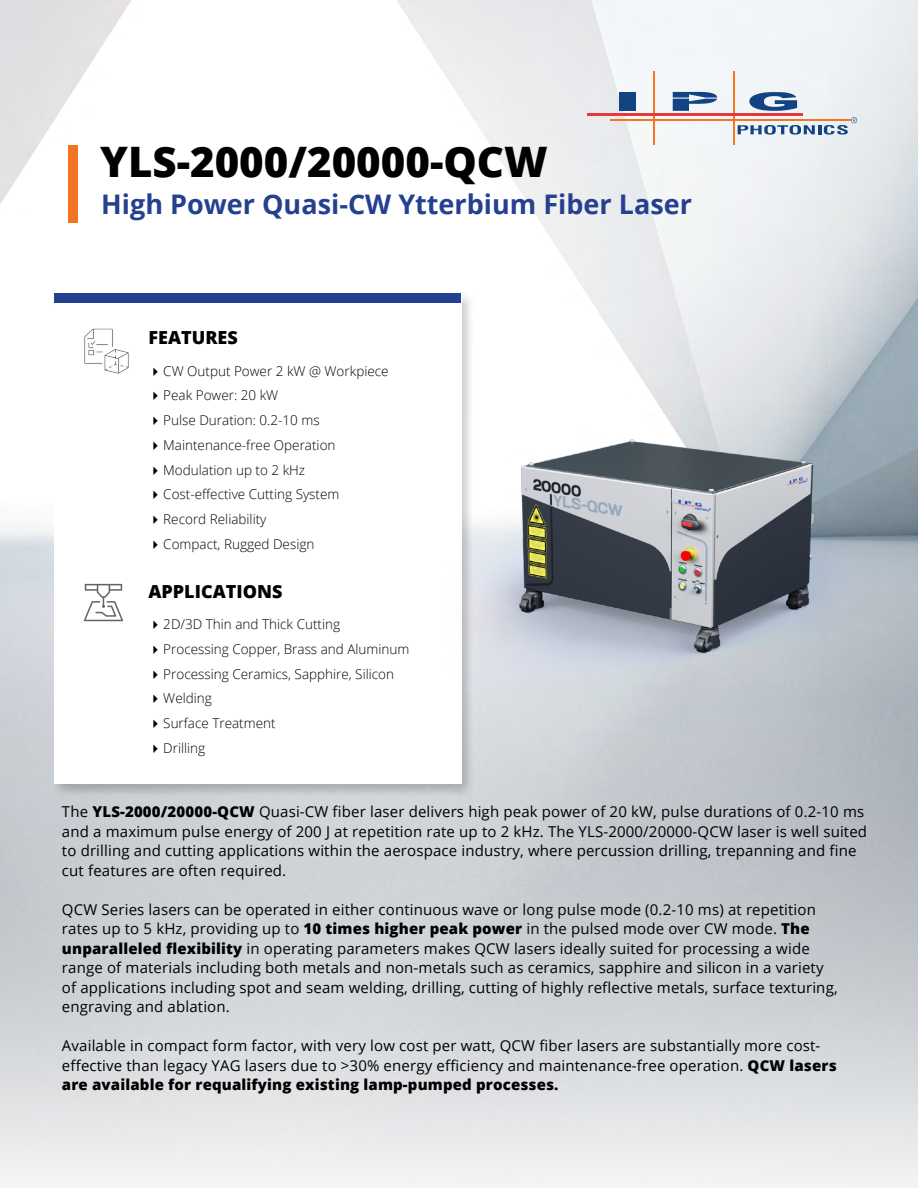
<style>
.page{position:relative;width:918px;height:1188px;background:#fff}
.page>*{position:absolute;margin:0;border:0;box-sizing:border-box;transform-origin:0 0}
.t1{font:800 42px "Open Sans";color:#000}
.t2{font:700 27px "Open Sans";color:#25408f}
.t3{font:800 18px "Open Sans";color:#000}
.t4{font:15px/19.5px "Open Sans";letter-spacing:.01em;color:#000}
.t5{font:300 13.5px/24.8px "Open Sans";color:#000}
.s1{font-weight:800}
</style>
<div class="page">
<img style="left:0;top:0;width:918px;height:1188px">
<svg style="left:749px;top:92px;width:48px;height:19px"></svg>
<hr style="left:653px;top:71px;width:2px;height:74px;background:#f47522">
<hr style="left:610px;top:120px;width:240px;height:1px;background:#f47522">
<hr style="left:734px;top:71px;width:1px;height:74px;background:#f47522">
<hr style="left:587px;top:113px;width:216px;height:3px;background:#e23b3f">
<svg style="left:738px;top:117px;width:119px;height:18px"></svg>
<div style="left:619px;top:92px;width:16px;height:6px;background:#124484"></div>
<div style="left:619px;top:99px;width:16px;height:12px;background:#124484"></div>
<svg style="left:673px;top:92px;width:44px;height:19px"></svg>
<div style="left:68px;top:145px;width:9px;height:77px;background:#f37523"></div>
<div style="left:52px;top:292px;width:423px;height:506px;background:#000;opacity:.2"></div>
<div style="left:54px;top:294px;width:407px;height:490px;background:#fff"></div>
<svg style="left:84px;top:328px;width:45px;height:46px"></svg>
<div style="left:54px;top:294px;width:406px;height:9px;background:#25408f"></div>
<svg style="left:84px;top:584px;width:39px;height:37px"></svg>
<img style="left:461px;top:405px;width:417px;height:333px">
<h1 class="t1" style="left:100px;top:130px;width:449px">YLS-2000/20000-QCW</h1>
<h2 class="t2" style="left:101px;top:185px;width:592px">High Power Quasi-CW Ytterbium Fiber Laser</h2>
<p class="t3" style="left:148px;top:324px;width:91px">FEATURES</p>
<p class="t5" style="left:163px;top:358px;width:227px">CW Output Power 2 kW @ Workpiece<br>Peak Power: 20 kW<br>Pulse Duration: 0.2-10 ms<br>Maintenance-free Operation<br>Modulation up to 2 kHz<br>Cost-effective Cutting System<br>Record Reliability<br>Compact, Rugged Design</p>
<p class="t3" style="left:148px;top:577px;width:135px">APPLICATIONS</p>
<p class="t5" style="left:163px;top:612px;width:248px">2D/3D Thin and Thick Cutting<br>Processing Copper, Brass and Aluminum<br>Processing Ceramics, Sapphire, Silicon<br>Welding<br>Surface Treatment<br>Drilling</p>
<p class="t4" style="left:62px;top:802px;width:807px">The <span class="s1">YLS-2000/20000-QCW</span> Quasi-CW fiber laser delivers high peak power of 20 kW, pulse durations of 0.2-10 ms and a maximum pulse energy of 200 J at repetition rate up to 2 kHz. The YLS-2000/20000-QCW laser is well suited to drilling and cutting applications within the aerospace industry, where percussion drilling, trepanning and fine cut features are often required.</p>
<p class="t4" style="left:62px;top:899px;width:777px">QCW Series lasers can be operated in either continuous wave or long pulse mode (0.2-10 ms) at repetition rates up to 5 kHz, providing up to <span class="s1">10 times higher peak power</span> in the pulsed mode over CW mode. <span class="s1">The unparalleled flexibility</span> in operating parameters makes QCW lasers ideally suited for processing a wide range of materials including both metals and non-metals such as ceramics, sapphire and silicon in a variety of applications including spot and seam welding, drilling, cutting of highly reflective metals, surface texturing, engraving and ablation.</p>
<p class="t4" style="left:62px;top:1036px;width:776px">Available in compact form factor, with very low cost per watt, QCW fiber lasers are substantially more cost&shy;effective than legacy YAG lasers due to &gt;30% energy efficiency and maintenance-free operation. <span class="s1">QCW lasers are available for requalifying existing lamp-pumped processes.</span></p>
</div>
